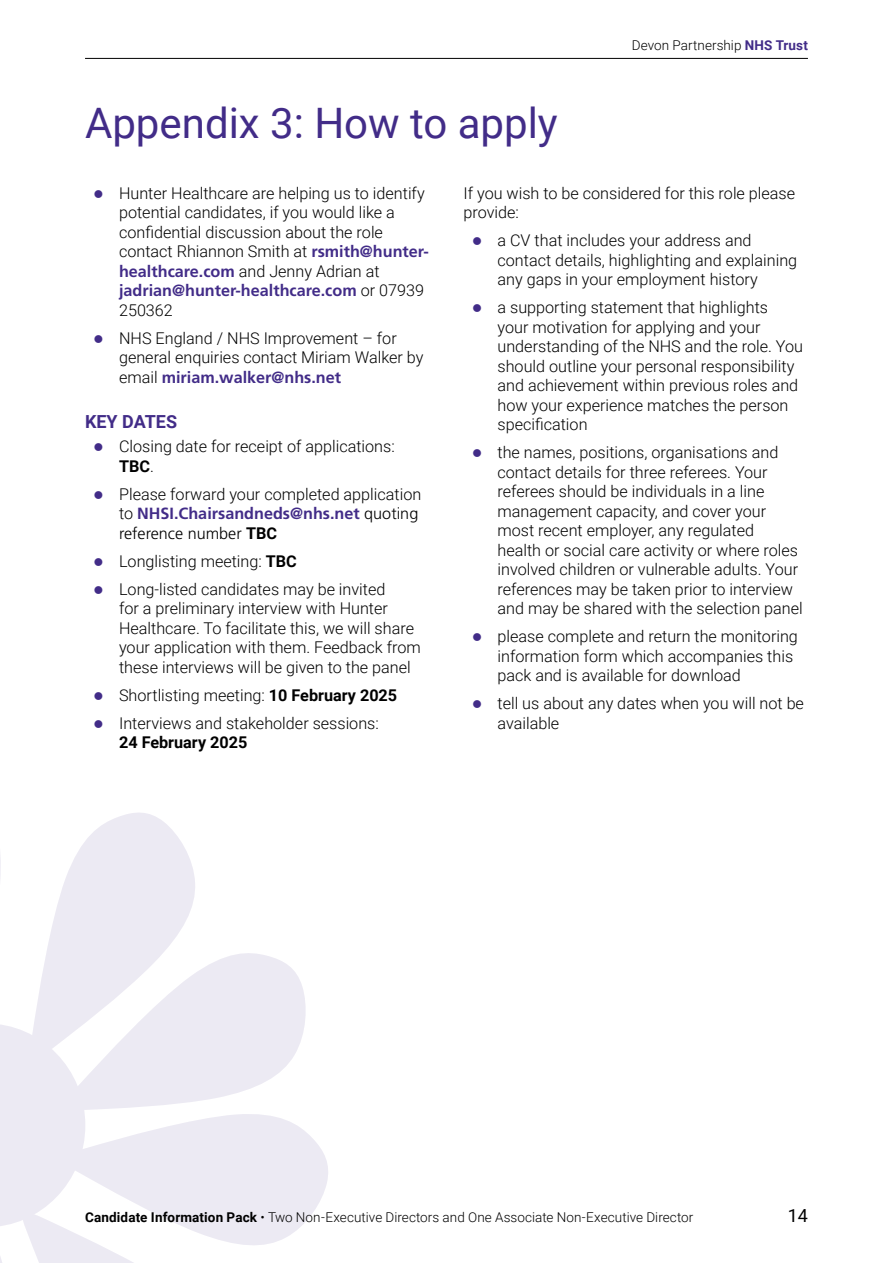
<style>
.page{position:relative;width:893px;height:1263px;background:#fff}
.page>*{position:absolute;margin:0;border:0;box-sizing:border-box;transform-origin:0 0}
.t1{font:42px "Roboto";color:#422c88}
.t2{font:700 18px "Roboto";color:#422c88}
.t3{font:18px "Roboto";color:#000}
.t4{font:300 16.2px/19.5px "Roboto";color:#000}
.t5{font:700 16.2px/19.5px "Frutiger LT Std";color:#422c88}
.t6{font:300 13.5px "Roboto";letter-spacing:.005em;color:#000}
.s1{font-weight:700;color:#422c88}
.s2{color:#422c88}
.s3{font-family:"Frutiger LT Std";font-weight:700;color:#422c88}
.s4{font-family:"Roboto";font-weight:300;color:#000}
.s5{font-weight:700}
.s6{font-weight:300;color:#000}
.s7{font-family:"Roboto";color:#000}
</style>
<div class="page">
<hr style="left:85px;top:58px;width:723px;height:1px;background:#000">
<svg style="left:0;top:813px;width:328px;height:450px"></svg>
<p class="t6" style="left:632px;top:35px;width:178px">Devon Partnership <span class="s1">NHS Trust</span></p>
<h1 class="t1" style="left:85px;top:93px;width:474px">Appendix 3: How to apply</h1>
<p class="t4" style="left:119px;top:182px;width:311px;text-indent:-26px"><span class="s2">●</span> Hunter Healthcare are helping us to identify potential candidates, if you would like a confidential discussion about the role contact Rhiannon Smith at <span class="s3">rsmith@hunter&shy;healthcare.com</span> and Jenny Adrian at</p>
<p class="t5" style="left:119px;top:281px;width:306px">jadrian@hunter-healthcare.com <span class="s4">or 07939</span></p>
<p class="t4" style="left:119px;top:299px;width:55px">250362</p>
<p class="t4" style="left:119px;top:327px;width:306px;text-indent:-26px"><span class="s2">●</span> NHS England / NHS Improvement – for general enquiries contact Miriam Walker by</p>
<p class="t5" style="left:119px;top:367px;width:224px"><span class="s4">email</span> miriam.walker@nhs.net</p>
<p class="t2" style="left:85px;top:409px;width:94px">KEY DATES</p>
<p class="t4" style="left:119px;top:436px;width:277px;text-indent:-26px"><span class="s2">●</span> Closing date for receipt of applications:<br><span class="s5">TBC</span>.</p>
<p class="t4" style="left:94px;top:483px;width:329px"><span class="s2">●</span> Please forward your completed application</p>
<p class="t5" style="left:119px;top:504px;width:301px"><span class="s4">to</span> NHSI.Chairsandneds@nhs.net <span class="s6">quoting reference number</span> <span class="s7">TBC</span></p>
<p class="t4" style="left:94px;top:550px;width:205px"><span class="s2">●</span> Longlisting meeting: <span class="s5">TBC</span></p>
<p class="t4" style="left:119px;top:578px;width:303px;text-indent:-26px"><span class="s2">●</span> Long-listed candidates may be invited<br>for a preliminary interview with Hunter Healthcare. To facilitate this, we will share your application with them. Feedback from these interviews will be given to the panel</p>
<p class="t4" style="left:94px;top:684px;width:305px"><span class="s2">●</span> Shortlisting meeting: <span class="s5">10 February 2025</span></p>
<p class="t4" style="left:119px;top:712px;width:261px;text-indent:-26px"><span class="s2">●</span> Interviews and stakeholder sessions:<br><span class="s5">24 February 2025</span></p>
<p class="t4" style="left:463px;top:182px;width:333px">If you wish to be considered for this role please provide:</p>
<p class="t4" style="left:497px;top:230px;width:301px;text-indent:-26px"><span class="s2">●</span> a CV that includes your address and contact details, highlighting and explaining any gaps in your employment history</p>
<p class="t4" style="left:497px;top:297px;width:307px;text-indent:-26px"><span class="s2">●</span> a supporting statement that highlights<br>your motivation for applying and your understanding of the NHS and the role. You should outline your personal responsibility and achievement within previous roles and how your experience matches the person specification</p>
<p class="t4" style="left:497px;top:442px;width:307px;text-indent:-26px"><span class="s2">●</span> the names, positions, organisations and contact details for three referees. Your referees should be individuals in a line management capacity, and cover your most recent employer, any regulated<br>health or social care activity or where roles involved children or vulnerable adults. Your references may be taken prior to interview and may be shared with the selection panel</p>
<p class="t4" style="left:497px;top:626px;width:302px;text-indent:-26px"><span class="s2">●</span> please complete and return the monitoring information form which accompanies this pack and is available for download</p>
<p class="t4" style="left:497px;top:693px;width:308px;text-indent:-26px"><span class="s2">●</span> tell us about any dates when you will not be available</p>
<p class="t6" style="left:85px;top:1207px;width:610px"><span class="s5">Candidate Information Pack</span> • Two Non-Executive Directors and One Associate Non-Executive Director</p>
<p class="t3" style="left:788px;top:1203px;width:22px">14</p>
</div>
